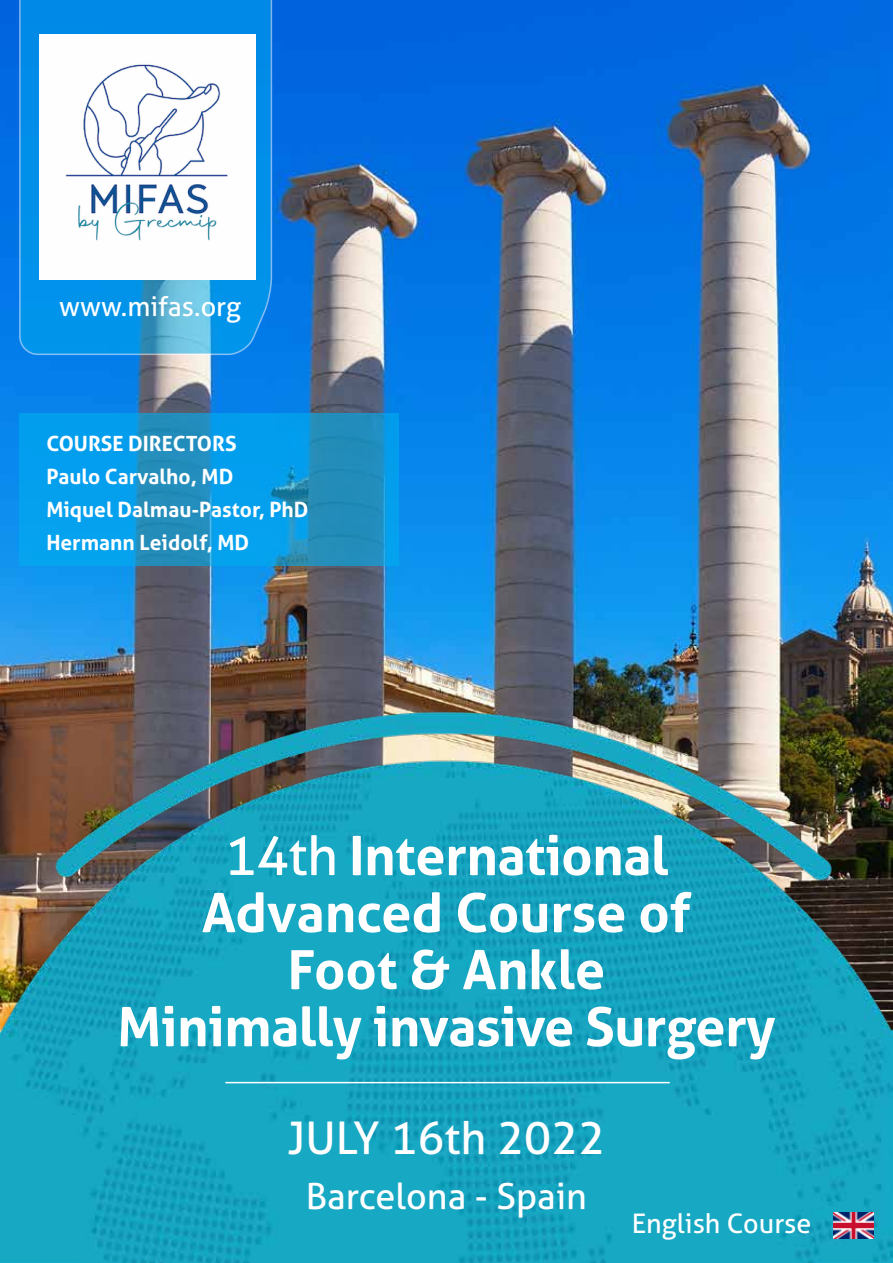
<style>
.page{position:relative;width:893px;height:1263px;background:#fff}
.page>*{position:absolute;margin:0;border:0;box-sizing:border-box;transform-origin:0 0}
.t1{font:700 54px/57px "Aller";letter-spacing:-.01em;color:#fff;text-align:center}
.t2{font:45px "Aller";color:#fff}
.t3{font:36px "Aller";color:#fff}
.t4{font:27px "Aller";color:#fff}
.t5{font:700 21px/33px "Aller";color:#fff}
.s1{font-weight:400}
</style>
<div class="page">
<img style="left:0;top:0;width:893px;height:1263px">
<hr style="left:225px;top:1082px;width:445px;height:1px;background:#fff">
<svg style="left:18px;top:0;width:255px;height:356px;background:#1595e6"></svg>
<img style="left:39px;top:34px;width:216px;height:246px">
<img style="left:833px;top:1212px;width:40px;height:26px">
<svg style="left:19px;top:413px;width:380px;height:153px;background:#1197d7"></svg>
<p class="t4" style="left:59px;top:290px;width:183px">www.mifas.org</p>
<p class="t5" style="left:46px;top:427px;width:264px">COURSE DIRECTORS<br>Paulo Carvalho, MD<br>Miquel Dalmau-Pastor, PhD<br>Hermann Leidolf, MD</p>
<h1 class="t1" style="left:117px;top:827px;width:660px"><span class="s1">14th</span> International<br>Advanced Course of<br>Foot &amp; Ankle<br>Minimally invasive Surgery</h1>
<h2 class="t2" style="left:288px;top:1111px;width:319px">JULY 16th 2022</h2>
<h3 class="t3" style="left:306px;top:1175px;width:283px">Barcelona - Spain</h3>
<p class="t4" style="left:632px;top:1206px;width:181px">English Course</p>
</div>
